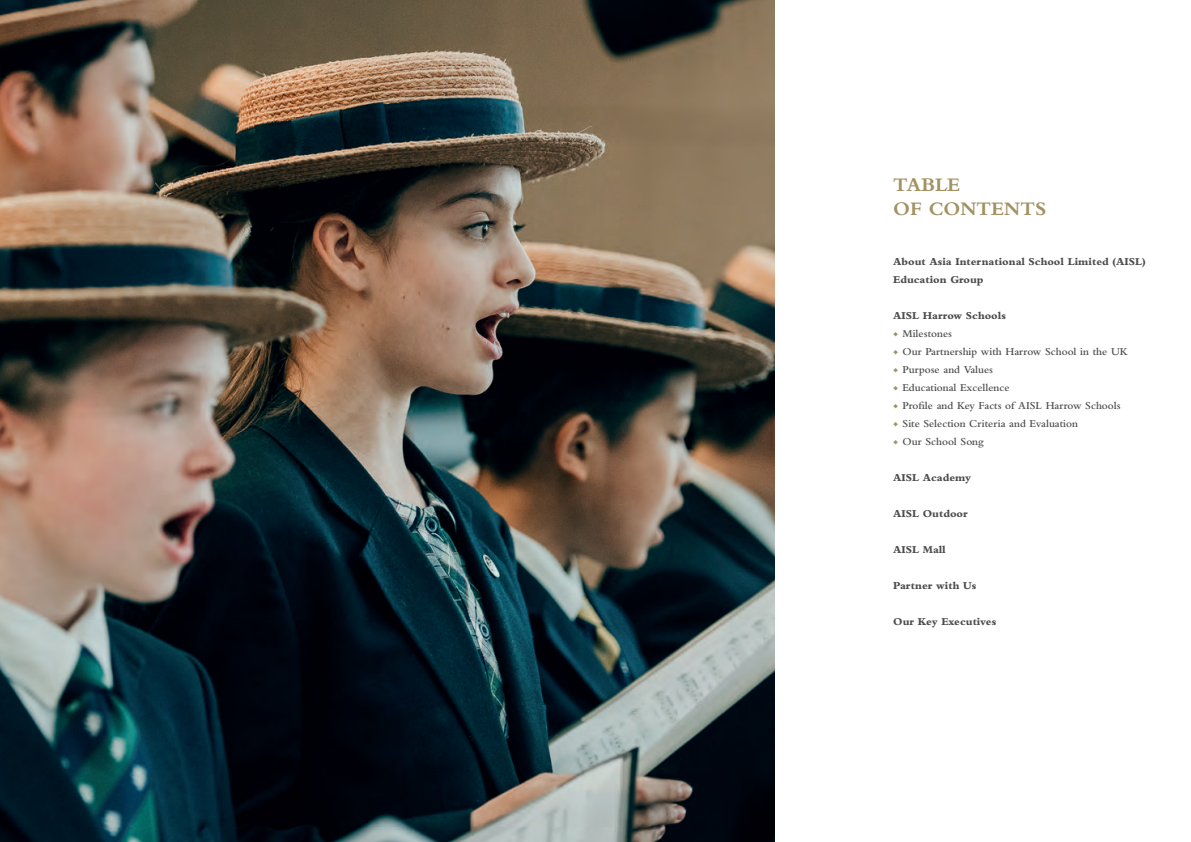
<style>
.page{position:relative;width:1191px;height:842px;background:#fff}
.page>*{position:absolute;margin:0;border:0;box-sizing:border-box;transform-origin:0 0}
.t1{font:700 20px/24px "Bembo MT Pro";color:#a29161}
.t2{font:600 11px "Bembo MT Pro";color:#4b4c4d}
.t3{font:800 11px/18px "Bembo MT Pro";color:#4b4c4d}
.s1{font-family:"Minion Pro";color:#a29161}
</style>
<div class="page">
<img style="left:0;top:0;width:595px;height:842px">
<svg style="left:595px;top:0;width:180px;height:842px"></svg>
<h1 class="t1" style="left:893px;top:172px;width:154px">TABLE<br>OF CONTENTS</h1>
<p class="t3" style="left:893px;top:252px;width:254px">About Asia International School Limited (AISL)<br>Education Group</p>
<p class="t3" style="left:893px;top:306px;width:114px">AISL Harrow Schools</p>
<p class="t2" style="left:893px;top:327px;width:60px"><span class="s1">◆</span> Milestones</p>
<p class="t2" style="left:893px;top:345px;width:236px"><span class="s1">◆</span> Our Partnership with Harrow School in the UK</p>
<p class="t2" style="left:893px;top:363px;width:101px"><span class="s1">◆</span> Purpose and Values</p>
<p class="t2" style="left:893px;top:381px;width:118px"><span class="s1">◆</span> Educational Excellence</p>
<p class="t2" style="left:893px;top:399px;width:229px"><span class="s1">◆</span> Profile and Key Facts of AISL Harrow Schools</p>
<p class="t2" style="left:893px;top:417px;width:186px"><span class="s1">◆</span> Site Selection Criteria and Evaluation</p>
<p class="t2" style="left:893px;top:435px;width:92px"><span class="s1">◆</span> Our School Song</p>
<p class="t3" style="left:893px;top:468px;width:79px">AISL Academy</p>
<p class="t3" style="left:893px;top:504px;width:76px">AISL Outdoor</p>
<p class="t3" style="left:893px;top:540px;width:54px">AISL Mall</p>
<p class="t3" style="left:893px;top:576px;width:85px">Partner with Us</p>
<p class="t3" style="left:893px;top:612px;width:105px">Our Key Executives</p>
</div>
